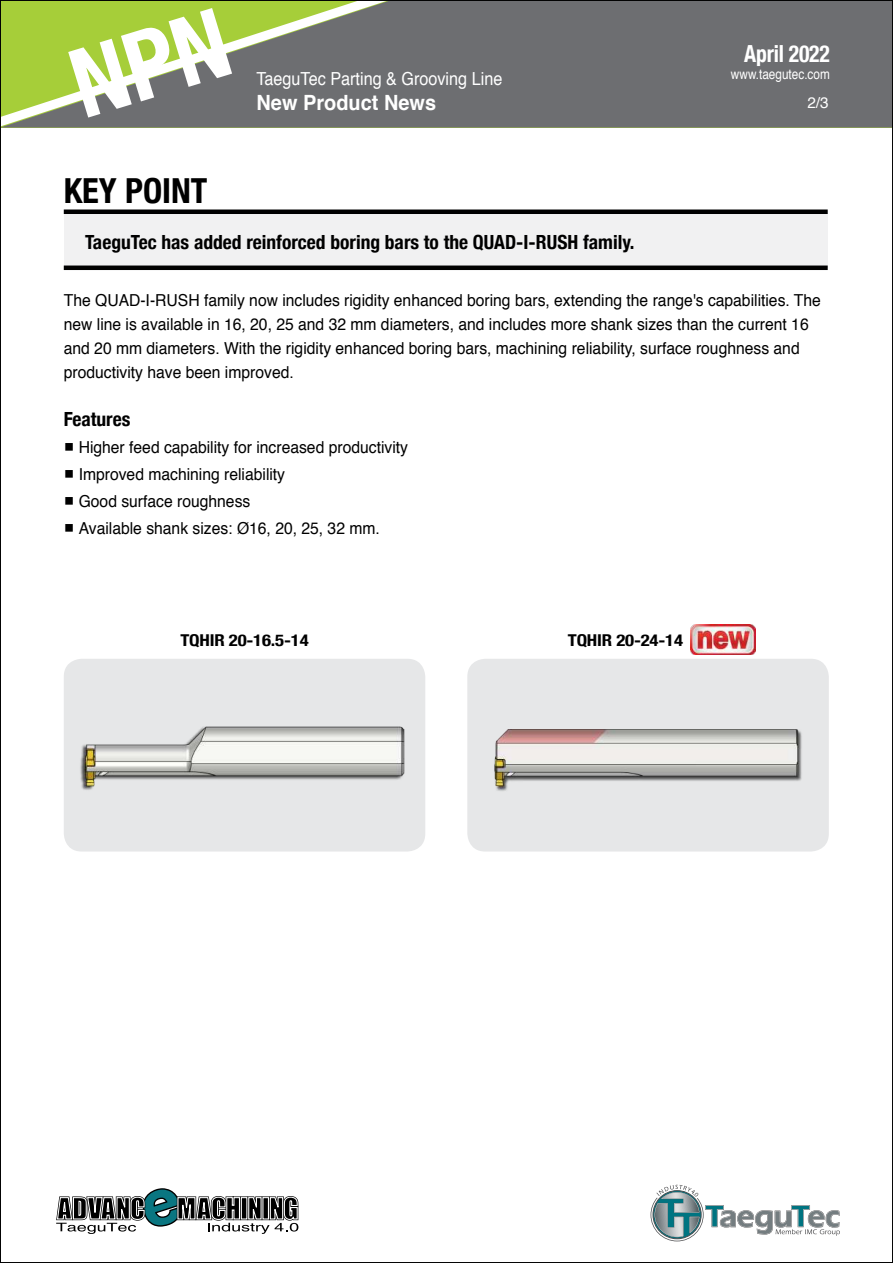
<style>
.page{position:relative;width:893px;height:1263px;background:#fff}
.page>*{position:absolute;margin:0;border:0;box-sizing:border-box;transform-origin:0 0}
.t1{font:700 condensed 34.5px "Helvetica Neue";color:#000}
.t2{font:700 condensed 23.55px "Helvetica Neue";letter-spacing:-.01em;color:#fff;scale:.92 1}
.t3{font:700 21px "Helvetica";color:#fff;scale:.95 1}
.t4{font:700 condensed 19.5px "Helvetica Neue";color:#000}
.t5{font:18px "Helvetica";color:#fff;scale:.9 1}
.t6{font:16.5px/24px "Helvetica";color:#000;scale:.95 1}
.t7{font:700 condensed 16.35px "Helvetica Neue";letter-spacing:-.01em;color:#000;scale:1.15 1}
.t8{font:15.3px "Helvetica";color:#fff}
.t9{font:13.8px "Helvetica";color:#fff;scale:.85 1}
</style>
<div class="page">
<div style="left:423px;top:2px;width:468px;height:126px;background:#6d6e71"></div>
<svg style="left:2px;top:2px;width:421px;height:126px;background:#869267"></svg>
<svg style="left:651px;top:1185px;width:189px;height:56px"></svg>
<svg style="left:56px;top:1188px;width:243px;height:46px"></svg>
<div style="left:64px;top:212px;width:764px;height:56px;background:#f1f1f2"></div>
<div style="left:64px;top:209px;width:764px;height:5px;background:#000"></div>
<hr style="left:64px;top:266px;width:764px;height:4px;background:#000">
<div style="left:467px;top:659px;width:362px;height:192px;background:#e6e7e8;border-radius:18px"></div>
<img style="left:494px;top:729px;width:308px;height:62px">
<img style="left:690px;top:625px;width:65px;height:29px">
<div style="left:64px;top:659px;width:361px;height:192px;background:#e6e7e8;border-radius:18px"></div>
<img style="left:80px;top:726px;width:325px;height:64px">
<svg style="left:68px;top:8px;width:164px;height:110px;background:#99b05d"></svg>
<p class="t5" style="left:256px;top:65px;width:275px">TaeguTec Parting &amp; Grooving Line</p>
<p class="t3" style="left:256px;top:86px;width:191px">New Product News</p>
<h1 class="t1" style="left:64px;top:162px;width:145px">KEY POINT</h1>
<p class="t4" style="left:85px;top:226px;width:551px">TaeguTec has added reinforced boring bars to the QUAD-I-RUSH family.</p>
<h2 class="t2" style="left:744px;top:34px;width:95px">April 2022</h2>
<p class="t9" style="left:731px;top:64px;width:118px">www.taegutec.com</p>
<p class="t8" style="left:807px;top:91px;width:23px">2/3</p>
<p class="t6" style="left:64px;top:288px;width:798px">The QUAD-I-RUSH family now includes rigidity enhanced boring bars, extending the range's capabilities. The new line is available in 16, 20, 25 and 32 mm diameters, and includes more shank sizes than the current 16 and 20 mm diameters. With the rigidity enhanced boring bars, machining reliability, surface roughness and productivity have been improved.</p>
<p class="t4" style="left:64px;top:403px;width:68px">Features</p>
<p class="t6" style="left:64px;top:435px;width:364px">○ Higher feed capability for increased productivity</p>
<p class="t6" style="left:64px;top:462px;width:235px">○ Improved machining reliability</p>
<p class="t6" style="left:64px;top:489px;width:198px">○ Good surface roughness</p>
<p class="t6" style="left:64px;top:516px;width:334px">○ Available shank sizes: Ø16, 20, 25, 32 mm.</p>
<p class="t7" style="left:180px;top:626px;width:113px">TQHIR 20-16.5-14</p>
<p class="t7" style="left:568px;top:626px;width:102px">TQHIR 20-24-14</p>
</div>
